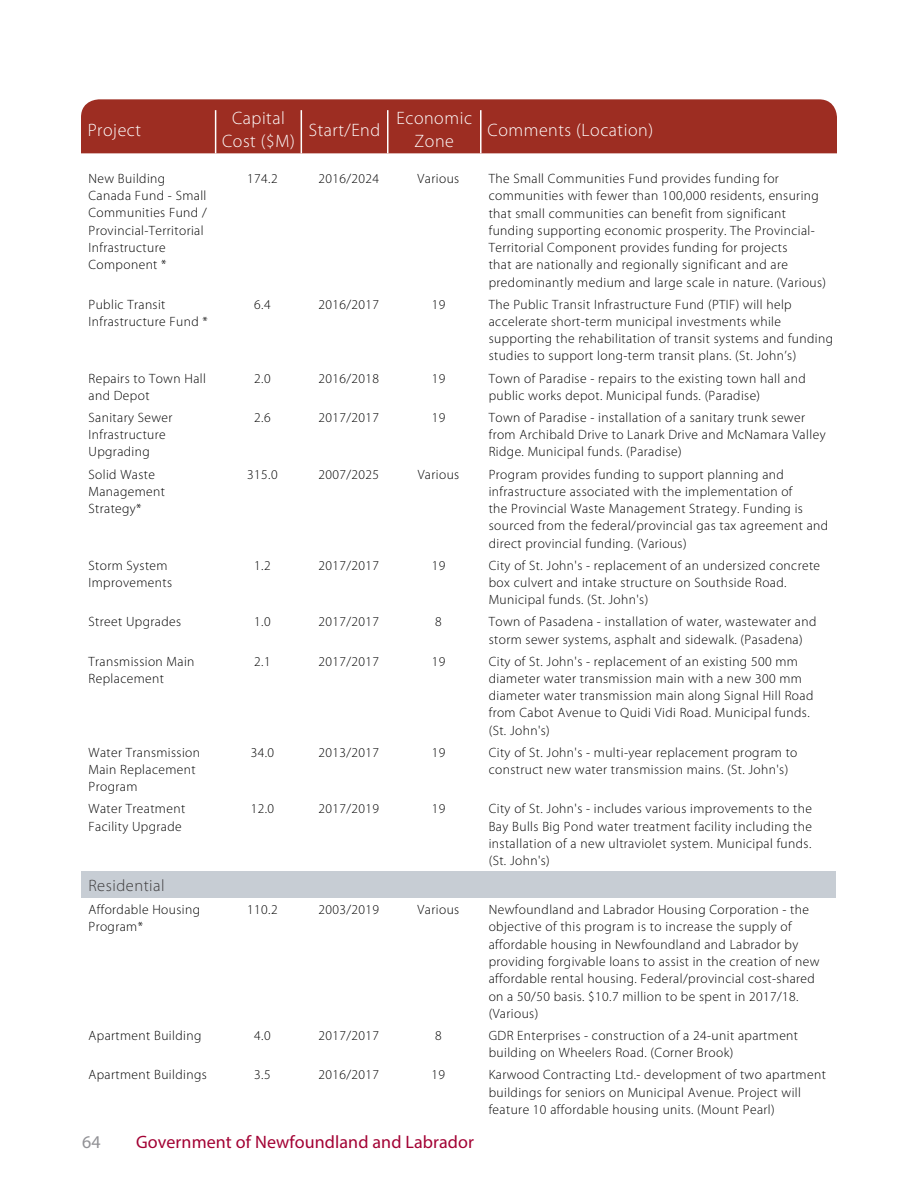
<style>
.page{position:relative;width:918px;height:1188px;background:#fff}
.page>*{position:absolute;margin:0;border:0;box-sizing:border-box;transform-origin:0 0}
.t1{font:300 18px/23.2px "Myriad Pro";letter-spacing:.03em;color:#fff;text-align:center}
.t2{font:18px "Myriad Pro";letter-spacing:.005em;color:#a30234}
.t3{font:18px "Myriad Pro";color:#919195}
.t4{font:300 16.5px "Myriad Pro";letter-spacing:.03em;color:#3e3c3d}
.t5{font:300 13.5px/17.2px "Myriad Pro";letter-spacing:.03em;color:#000}
</style>
<div class="page">
<div style="left:81px;top:871px;width:754px;height:27px;background:#c7cdd4"></div>
<div style="left:81px;top:99px;width:756px;height:54px;background:#9d2d22"></div>
<hr style="left:215px;top:110px;width:1px;height:43px;background:#fff">
<hr style="left:301px;top:110px;width:1px;height:43px;background:#fff">
<hr style="left:387px;top:110px;width:2px;height:43px;background:#fff">
<hr style="left:480px;top:110px;width:2px;height:43px;background:#fff">
<h1 class="t1" style="left:88px;top:118px;width:55px">Project</h1>
<h1 class="t1" style="left:222px;top:106px;width:74px">Capital<br>Cost ($M)</h1>
<h1 class="t1" style="left:309px;top:118px;width:73px">Start/End</h1>
<h1 class="t1" style="left:397px;top:106px;width:77px">Economic<br>Zone</h1>
<h1 class="t1" style="left:488px;top:118px;width:167px">Comments (Location)</h1>
<p class="t5" style="left:88px;top:170px;width:120px">New Building<br>Canada Fund - Small<br>Communities Fund /<br>Provincial-Territorial<br>Infrastructure<br>Component *</p>
<p class="t5" style="left:247px;top:170px;width:32px">174.2</p>
<p class="t5" style="left:318px;top:170px;width:62px">2016/2024</p>
<p class="t5" style="left:418px;top:170px;width:43px">Various</p>
<p class="t5" style="left:489px;top:170px;width:339px">The Small Communities Fund provides funding for communities with fewer than 100,000 residents, ensuring that small communities can benefit from significant funding supporting economic prosperity. The Provincial-Territorial Component provides funding for projects<br>that are nationally and regionally significant and are predominantly medium and large scale in nature. (Various)</p>
<p class="t5" style="left:89px;top:295px;width:121px">Public Transit<br>Infrastructure Fund *</p>
<p class="t5" style="left:254px;top:295px;width:18px">6.4</p>
<p class="t5" style="left:318px;top:295px;width:62px">2016/2017</p>
<p class="t5" style="left:432px;top:295px;width:15px">19</p>
<p class="t5" style="left:489px;top:295px;width:346px">The Public Transit Infrastructure Fund (PTIF) will help accelerate short-term municipal investments while supporting the rehabilitation of transit systems and funding studies to support long-term transit plans. (St. John’s)</p>
<p class="t5" style="left:89px;top:369px;width:119px">Repairs to Town Hall and Depot</p>
<p class="t5" style="left:254px;top:369px;width:18px">2.0</p>
<p class="t5" style="left:318px;top:369px;width:62px">2016/2018</p>
<p class="t5" style="left:432px;top:369px;width:15px">19</p>
<p class="t5" style="left:489px;top:369px;width:318px">Town of Paradise - repairs to the existing town hall and public works depot. Municipal funds. (Paradise)</p>
<p class="t5" style="left:89px;top:409px;width:85px">Sanitary Sewer<br>Infrastructure<br>Upgrading</p>
<p class="t5" style="left:254px;top:409px;width:18px">2.6</p>
<p class="t5" style="left:318px;top:409px;width:62px">2017/2017</p>
<p class="t5" style="left:432px;top:409px;width:15px">19</p>
<p class="t5" style="left:489px;top:409px;width:338px">Town of Paradise - installation of a sanitary trunk sewer from Archibald Drive to Lanark Drive and McNamara Valley<br>Ridge. Municipal funds. (Paradise)</p>
<p class="t5" style="left:89px;top:465px;width:78px">Solid Waste<br>Management<br>Strategy*</p>
<p class="t5" style="left:247px;top:465px;width:32px">315.0</p>
<p class="t5" style="left:318px;top:465px;width:62px">2007/2025</p>
<p class="t5" style="left:418px;top:465px;width:43px">Various</p>
<p class="t5" style="left:489px;top:465px;width:341px">Program provides funding to support planning and infrastructure associated with the implementation of<br>the Provincial Waste Management Strategy. Funding is sourced from the federal/provincial gas tax agreement and direct provincial funding. (Various)</p>
<p class="t5" style="left:89px;top:556px;width:85px">Storm System<br>Improvements</p>
<p class="t5" style="left:254px;top:556px;width:18px">1.2</p>
<p class="t5" style="left:318px;top:556px;width:62px">2017/2017</p>
<p class="t5" style="left:432px;top:556px;width:15px">19</p>
<p class="t5" style="left:489px;top:556px;width:333px">City of St. John's - replacement of an undersized concrete box culvert and intake structure on Southside Road.<br>Municipal funds. (St. John's)</p>
<p class="t5" style="left:89px;top:613px;width:94px">Street Upgrades</p>
<p class="t5" style="left:254px;top:613px;width:18px">1.0</p>
<p class="t5" style="left:318px;top:613px;width:62px">2017/2017</p>
<p class="t5" style="left:435px;top:613px;width:8px">8</p>
<p class="t5" style="left:489px;top:613px;width:329px">Town of Pasadena - installation of water, wastewater and storm sewer systems, asphalt and sidewalk. (Pasadena)</p>
<p class="t5" style="left:89px;top:652px;width:107px">Transmission Main<br>Replacement</p>
<p class="t5" style="left:254px;top:652px;width:18px">2.1</p>
<p class="t5" style="left:318px;top:652px;width:62px">2017/2017</p>
<p class="t5" style="left:432px;top:652px;width:15px">19</p>
<p class="t5" style="left:489px;top:652px;width:326px">City of St. John's - replacement of an existing 500 mm diameter water transmission main with a new 300 mm diameter water transmission main along Signal Hill Road from Cabot Avenue to Quidi Vidi Road. Municipal funds. (St. John's)</p>
<p class="t5" style="left:89px;top:744px;width:113px">Water Transmission<br>Main Replacement<br>Program</p>
<p class="t5" style="left:251px;top:744px;width:25px">34.0</p>
<p class="t5" style="left:318px;top:744px;width:62px">2013/2017</p>
<p class="t5" style="left:432px;top:744px;width:15px">19</p>
<p class="t5" style="left:489px;top:744px;width:310px">City of St. John's - multi-year replacement program to construct new water transmission mains. (St. John's)</p>
<p class="t5" style="left:89px;top:800px;width:98px">Water Treatment<br>Facility Upgrade</p>
<p class="t5" style="left:251px;top:800px;width:25px">12.0</p>
<p class="t5" style="left:318px;top:800px;width:62px">2017/2019</p>
<p class="t5" style="left:432px;top:800px;width:15px">19</p>
<p class="t5" style="left:489px;top:800px;width:325px;text-align:justify">City of St. John's - includes various improvements to the Bay Bulls Big Pond water treatment facility including the installation of a new ultraviolet system. Municipal funds. (St. John's)</p>
<p class="t4" style="left:88px;top:875px;width:78px">Residential</p>
<p class="t5" style="left:88px;top:901px;width:113px">Affordable Housing<br>Program*</p>
<p class="t5" style="left:247px;top:901px;width:32px">110.2</p>
<p class="t5" style="left:318px;top:901px;width:62px">2003/2019</p>
<p class="t5" style="left:418px;top:901px;width:43px">Various</p>
<p class="t5" style="left:489px;top:901px;width:332px">Newfoundland and Labrador Housing Corporation - the objective of this program is to increase the supply of affordable housing in Newfoundland and Labrador by providing forgivable loans to assist in the creation of new affordable rental housing. Federal/provincial cost-shared on a 50/50 basis. $10.7 million to be spent in 2017/18. (Various)</p>
<p class="t5" style="left:89px;top:1027px;width:114px">Apartment Building</p>
<p class="t5" style="left:254px;top:1027px;width:18px">4.0</p>
<p class="t5" style="left:318px;top:1027px;width:62px">2017/2017</p>
<p class="t5" style="left:435px;top:1027px;width:8px">8</p>
<p class="t5" style="left:489px;top:1027px;width:311px">GDR Enterprises - construction of a 24-unit apartment building on Wheelers Road. (Corner Brook)</p>
<p class="t5" style="left:88px;top:1066px;width:120px">Apartment Buildings</p>
<p class="t5" style="left:254px;top:1066px;width:18px">3.5</p>
<p class="t5" style="left:318px;top:1066px;width:62px">2016/2017</p>
<p class="t5" style="left:432px;top:1066px;width:15px">19</p>
<p class="t5" style="left:489px;top:1066px;width:339px">Karwood Contracting Ltd.- development of two apartment buildings for seniors on Municipal Avenue. Project will feature 10 affordable housing units. (Mount Pearl)</p>
<h1 class="t3" style="left:82px;top:1130px;width:20px">64</h1>
<h1 class="t2" style="left:136px;top:1130px;width:339px">Government of Newfoundland and Labrador</h1>
</div>
